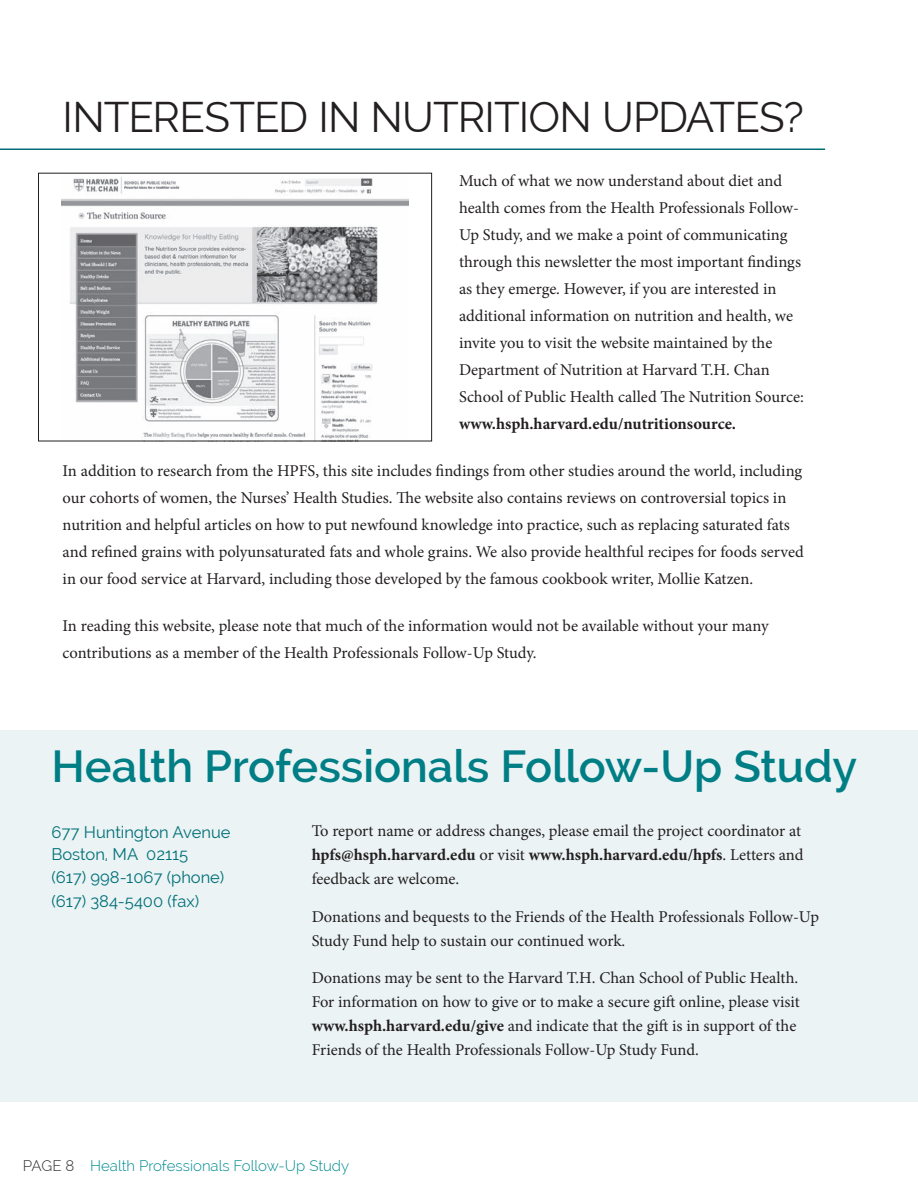
<style>
.page{position:relative;width:918px;height:1188px;background:#fff}
.page>*{position:absolute;margin:0;border:0;box-sizing:border-box;transform-origin:0 0}
.t1{font:600 45px "Raleway";color:#007e85}
.t2{font:42px "Raleway";letter-spacing:-.025em;color:#231f20}
.t3{font:16.5px/27px "Minion Pro";letter-spacing:-.005em;color:#231f20}
.t4{font:16.5px/22.5px "Raleway";color:#007078}
.t5{font:700 16.5px "Minion Pro";letter-spacing:-.005em;color:#231f20}
.t6{font:300 15px "Raleway";color:#008b91}
.s1{font-weight:700}
.s2{color:#2b292a}
</style>
<div class="page">
<hr style="left:0;top:148px;width:825px;height:2px;background:#007078">
<img style="left:61px;top:177px;width:348px;height:262px">
<div style="left:38px;top:173px;width:394px;height:268px;border:1px solid #231f20"></div>
<div style="left:0;top:730px;width:918px;height:372px;background:#ebf3f4"></div>
<h2 class="t2" style="left:63px;top:93px;width:743px">INTERESTED IN NUTRITION UPDATES?</h2>
<p class="t3" style="left:459px;top:167px;width:346px">Much of what we now understand about diet and health comes from the Health Professionals Follow-Up Study, and we make a point of communicating through this newsletter the most important findings as they emerge. However, if you are interested in additional information on nutrition and health, we invite you to visit the website maintained by the Department of Nutrition at Harvard T.H. Chan School of Public Health called The Nutrition Source:</p>
<p class="t5" style="left:459px;top:412px;width:278px">www.hsph.harvard.edu/nutritionsource.</p>
<p class="t3" style="left:63px;top:458px;width:743px">In addition to research from the HPFS, this site includes findings from other studies around the world, including our cohorts of women, the Nurses’ Health Studies. The website also contains reviews on controversial topics in nutrition and helpful articles on how to put newfound knowledge into practice, such as replacing saturated fats and refined grains with polyunsaturated fats and whole grains. We also provide healthful recipes for foods served in our food service at Harvard, including those developed by the famous cookbook writer, Mollie Katzen.</p>
<p class="t3" style="left:63px;top:613px;width:707px">In reading this website, please note that much of the information would not be available without your many contributions as a member of the Health Professionals Follow-Up Study.</p>
<h1 class="t1" style="left:51px;top:741px;width:807px">Health Professionals Follow-Up Study</h1>
<p class="t4" style="left:51px;top:821px;width:181px">677 Huntington Avenue<br>Boston, MA 02115<br>(617) 998-1067 (phone)</p>
<p class="t4" style="left:51px;top:890px;width:149px">(617) 384-5400 (fax)</p>
<p class="t3" style="left:312px;top:819px;width:493px;line-height:24px">To report name or address changes, please email the project coordinator at <span class="s1">hpfs@hsph.harvard.edu</span> or visit <span class="s1">www.hsph.harvard.edu/hpfs</span>. Letters and feedback are welcome.</p>
<p class="t3" style="left:312px;top:904px;width:509px;line-height:24px">Donations and bequests to the Friends of the Health Professionals Follow-Up<br>Study Fund help to sustain our continued work.</p>
<p class="t3" style="left:312px;top:966px;width:490px;line-height:24px">Donations may be sent to the Harvard T.H. Chan School of Public Health.<br>For information on how to give or to make a secure gift online, please visit <span class="s1">www.hsph.harvard.edu/give</span> and indicate that the gift is in support of the Friends of the Health Professionals Follow-Up Study Fund.</p>
<p class="t6" style="left:23px;top:1157px;width:328px"><span class="s2">PAGE 8</span> Health Professionals Follow-Up Study</p>
</div>
